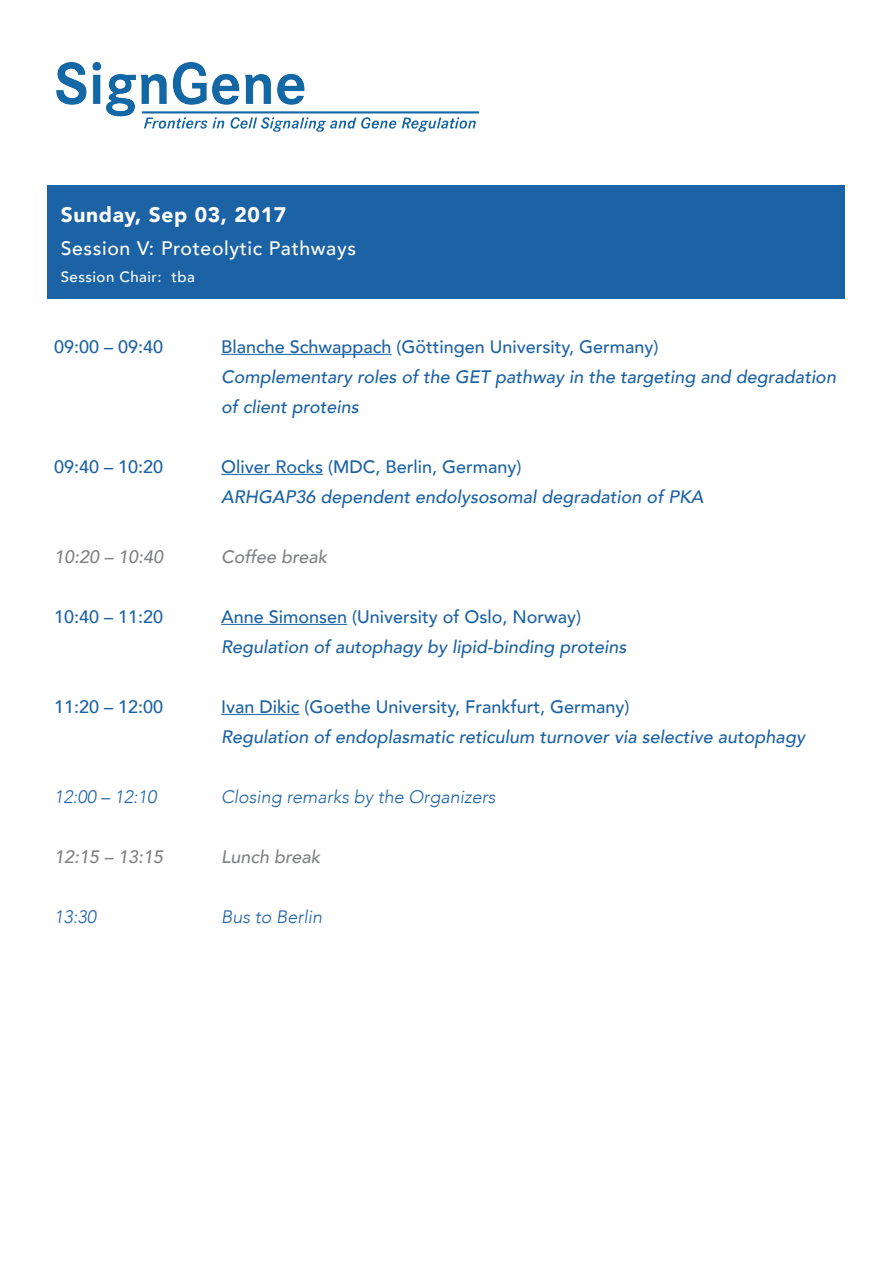
<style>
.page{position:relative;width:893px;height:1263px;background:#fff}
.page>*{position:absolute;margin:0;border:0;box-sizing:border-box;transform-origin:0 0}
.t1{font:900 21px "Avenir";letter-spacing:.03em;color:#fff}
.t2{font:500 19.5px "Avenir";letter-spacing:.03em;color:#fff}
.t3{font:italic 500 18px/30px "Avenir";color:#1c63a5}
.t4{font:500 18px "Avenir";color:#1c63a5}
.t5{font:italic 300 18px "Avenir";color:#1c63a5}
.t6{font:italic 500 18px "Avenir";color:#808285}
.t7{font:500 15px "Avenir";letter-spacing:.03em;color:#fff}
</style>
<div class="page">
<img style="left:56px;top:62px;width:423px;height:70px">
<hr style="left:221px;top:354px;width:171px;height:1px;background:#1c63a5">
<hr style="left:221px;top:474px;width:102px;height:1px;background:#1c63a5">
<hr style="left:221px;top:624px;width:126px;height:1px;background:#1c63a5">
<hr style="left:221px;top:714px;width:78px;height:1px;background:#1c63a5">
<div style="left:47px;top:185px;width:797px;height:114px;background:#1c63a5"></div>
<p class="t1" style="left:61px;top:197px;width:227px">Sunday, Sep 03, 2017</p>
<p class="t2" style="left:61px;top:231px;width:297px">Session V: Proteolytic Pathways</p>
<p class="t7" style="left:61px;top:264px;width:135px">Session Chair: tba</p>
<p class="t4" style="left:54px;top:331px;width:111px">09:00 – 09:40</p>
<p class="t4" style="left:221px;top:331px;width:439px">Blanche Schwappach (Göttingen University, Germany)</p>
<p class="t3" style="left:221px;top:362px;width:616px">Complementary roles of the GET pathway in the targeting and degradation of client proteins</p>
<p class="t4" style="left:54px;top:451px;width:111px">09:40 – 10:20</p>
<p class="t4" style="left:221px;top:451px;width:302px">Oliver Rocks (MDC, Berlin, Germany)</p>
<p class="t3" style="left:221px;top:482px;width:484px">ARHGAP36 dependent endolysosomal degradation of PKA</p>
<p class="t6" style="left:54px;top:546px;width:111px">10:20 – 10:40</p>
<p class="t6" style="left:221px;top:546px;width:108px">Coffee break</p>
<p class="t4" style="left:54px;top:601px;width:111px">10:40 – 11:20</p>
<p class="t4" style="left:221px;top:601px;width:362px">Anne Simonsen (University of Oslo, Norway)</p>
<p class="t3" style="left:221px;top:632px;width:407px">Regulation of autophagy by lipid-binding proteins</p>
<p class="t4" style="left:54px;top:691px;width:111px">11:20 – 12:00</p>
<p class="t4" style="left:221px;top:691px;width:410px">Ivan Dikic (Goethe University, Frankfurt, Germany)</p>
<p class="t3" style="left:221px;top:722px;width:585px">Regulation of endoplasmatic reticulum turnover via selective autophagy</p>
<p class="t5" style="left:54px;top:786px;width:104px">12:00 – 12:10</p>
<p class="t5" style="left:221px;top:786px;width:276px">Closing remarks by the Organizers</p>
<p class="t6" style="left:54px;top:846px;width:111px">12:15 – 13:15</p>
<p class="t6" style="left:221px;top:846px;width:101px">Lunch break</p>
<p class="t5" style="left:54px;top:906px;width:44px">13:30</p>
<p class="t5" style="left:221px;top:906px;width:103px">Bus to Berlin</p>
</div>
